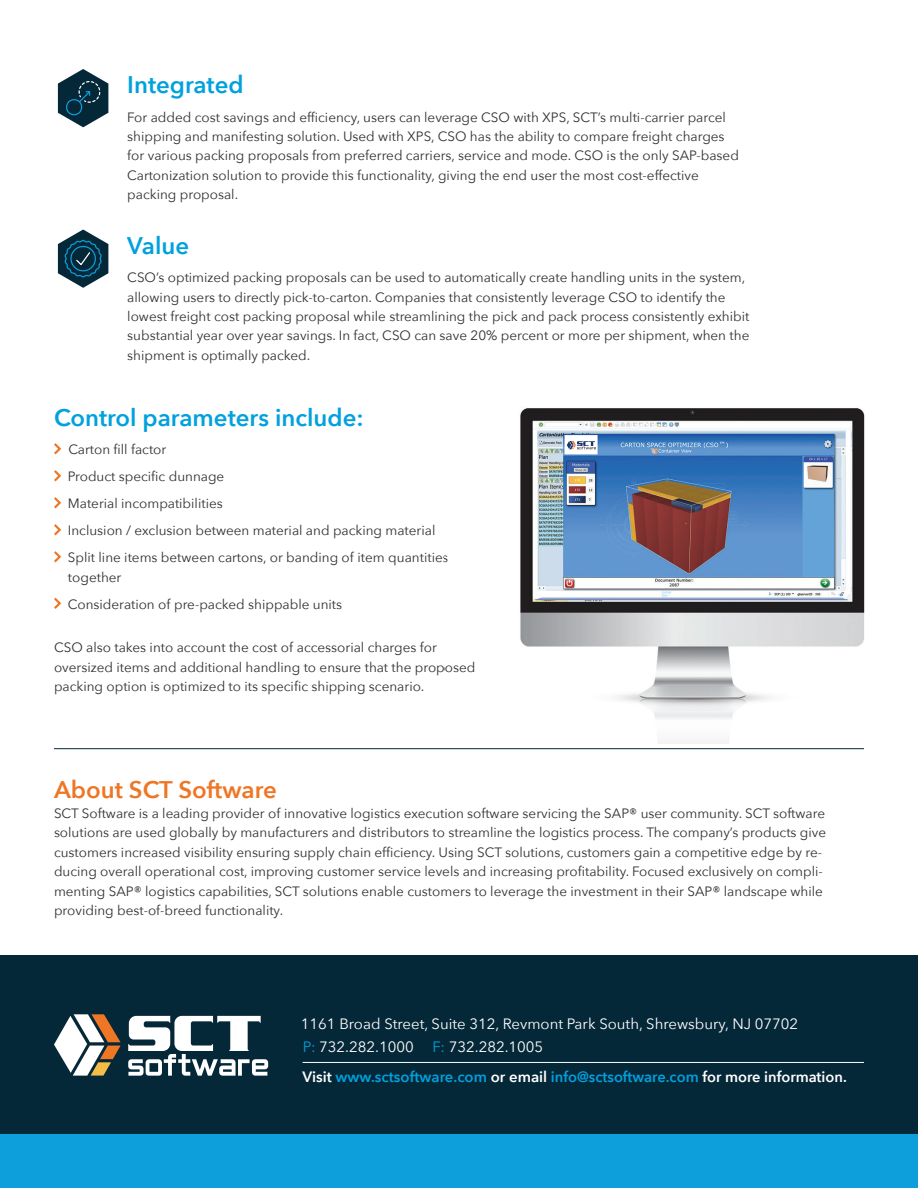
<style>
.page{position:relative;width:918px;height:1188px;background:#fff}
.page>*{position:absolute;margin:0;border:0;box-sizing:border-box;transform-origin:0 0}
.t1{font:600 24px "Avenir Next";color:#00a1de}
.t2{font:600 24px "Avenir Next";color:#ee7625}
.t3{font:15px/23.1px "Avenir Next";color:#fff}
.t4{font:600 15px "Avenir Next";color:#00a1de}
.t5{font:13.5px/19.5px "Avenir Next";color:#312f30}
.s1{color:#00a1de}
.s2{color:#fff}
</style>
<div class="page">
<svg style="left:54px;top:443px;width:7px;height:11px"></svg>
<svg style="left:54px;top:470px;width:7px;height:11px"></svg>
<svg style="left:54px;top:497px;width:7px;height:11px"></svg>
<svg style="left:54px;top:524px;width:7px;height:11px"></svg>
<svg style="left:54px;top:551px;width:7px;height:11px"></svg>
<svg style="left:54px;top:598px;width:7px;height:11px"></svg>
<img style="left:520px;top:408px;width:345px;height:335px">
<svg style="left:58px;top:69px;width:50px;height:58px"></svg>
<svg style="left:58px;top:230px;width:50px;height:58px"></svg>
<div style="left:0;top:956px;width:918px;height:232px;background:#052839"></div>
<svg style="left:128px;top:1016px;width:140px;height:60px"></svg>
<svg style="left:54px;top:1014px;width:67px;height:62px"></svg>
<hr style="left:303px;top:1062px;width:561px;height:1px;background:#fff">
<hr style="left:54px;top:748px;width:810px;height:1px;background:#052839">
<div style="left:0;top:1134px;width:918px;height:54px;background:#0c9fdc"></div>
<div style="left:566px;top:436px;width:31px;height:18px;background:#fff"></div>
<svg style="left:567px;top:441px;width:29px;height:8px"></svg>
<h1 class="t1" style="left:127px;top:64px;width:118px">Integrated</h1>
<p class="t5" style="left:127px;top:106px;width:613px">For added cost savings and efficiency, users can leverage CSO with XPS, SCT’s multi-carrier parcel shipping and manifesting solution. Used with XPS, CSO has the ability to compare freight charges for various packing proposals from preferred carriers, service and mode. CSO is the only SAP-based Cartonization solution to provide this functionality, giving the end user the most cost-effective packing proposal.</p>
<h1 class="t1" style="left:127px;top:225px;width:64px">Value</h1>
<p class="t5" style="left:127px;top:267px;width:624px">CSO’s optimized packing proposals can be used to automatically create handling units in the system, allowing users to directly pick-to-carton. Companies that consistently leverage CSO to identify the lowest freight cost packing proposal while streamlining the pick and pack process consistently exhibit substantial year over year savings. In fact, CSO can save 20% percent or more per shipment, when the shipment is optimally packed.</p>
<h1 class="t1" style="left:54px;top:397px;width:311px">Control parameters include:</h1>
<p class="t5" style="left:68px;top:436px;width:382px;line-height:27px">Carton fill factor<br>Product specific dunnage<br>Material incompatibilities<br>Inclusion / exclusion between material and packing material Split line items between cartons, or banding of item quantities</p>
<p class="t5" style="left:68px;top:563px;width:276px;line-height:27px">together<br>Consideration of pre-packed shippable units</p>
<p class="t5" style="left:54px;top:637px;width:423px">CSO also takes into account the cost of accessorial charges for oversized items and additional handling to ensure that the proposed packing option is optimized to its specific shipping scenario.</p>
<h1 class="t2" style="left:54px;top:769px;width:224px">About SCT Software</h1>
<p class="t5" style="left:54px;top:803px;width:774px">SCT Software is a leading provider of innovative logistics execution software servicing the SAP® user community. SCT software solutions are used globally by manufacturers and distributors to streamline the logistics process. The company’s products give customers increased visibility ensuring supply chain efficiency. Using SCT solutions, customers gain a competitive edge by re&shy;ducing overall operational cost, improving customer service levels and increasing profitability. Focused exclusively on compli&shy;menting SAP® logistics capabilities, SCT solutions enable customers to leverage the investment in their SAP® landscape while providing best-of-breed functionality.</p>
<p class="t3" style="left:301px;top:1012px;width:499px">1161 Broad Street, Suite 312, Revmont Park South, Shrewsbury, NJ 07702<br><span class="s1">P:</span> 732.282.1000 <span class="s1">F:</span> 732.282.1005</p>
<p class="t4" style="left:303px;top:1064px;width:546px"><span class="s2">Visit</span> www.sctsoftware.com <span class="s2">or email</span> info@sctsoftware.com <span class="s2">for more information.</span></p>
</div>
